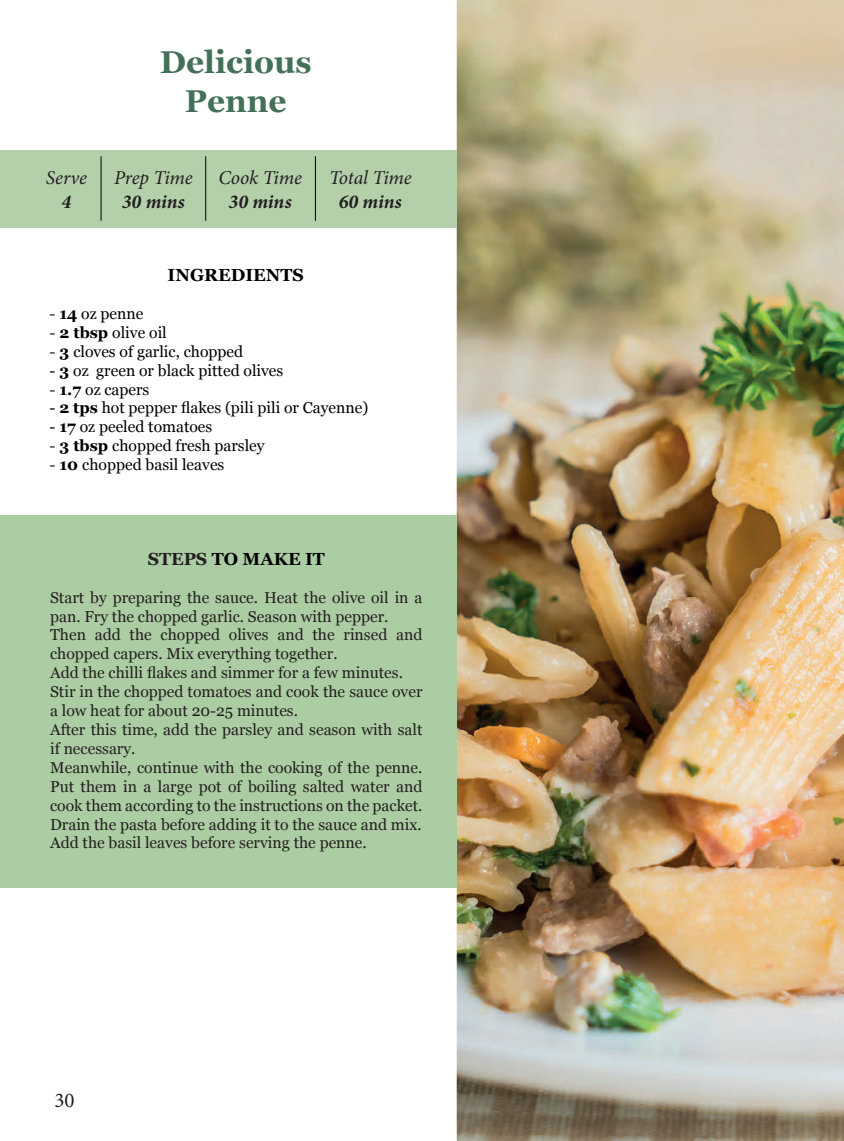
<style>
.page{position:relative;width:844px;height:1141px;background:#fff}
.page>*{position:absolute;margin:0;border:0;box-sizing:border-box;transform-origin:0 0}
.t1{font:700 31.5px/38.5px "Georgia";color:#437059;text-align:center}
.t2{font:21px "Minion Pro";color:#231f20}
.t3{font:italic 19.6px "Minion Pro";letter-spacing:-.01em;color:#231f20}
.t4{font:italic 700 19.6px "Minion Pro";color:#231f20}
.t5{font:700 17.5px "Georgia";color:#000001}
.t6{font:15.75px/18.9px "Georgia";color:#231f20}
.t7{font:15.75px "Georgia";color:#000001}
.s1{color:#231f20}
.s2{font-weight:700}
</style>
<div class="page">
<img style="left:456px;top:0;width:387px;height:1141px">
<div style="left:0;top:150px;width:456px;height:77px;background:#b4d0ab"></div>
<hr style="left:101px;top:156px;width:1px;height:65px;background:#000">
<hr style="left:205px;top:156px;width:1px;height:65px;background:#000">
<hr style="left:315px;top:156px;width:1px;height:65px;background:#000">
<div style="left:0;top:516px;width:456px;height:372px;background:#accca3"></div>
<p class="t3" style="left:46px;top:165px;width:43px">Serve</p>
<p class="t4" style="left:62px;top:188px;width:11px">4</p>
<h1 class="t1" style="left:160px;top:42px;width:153px">Delicious<br>Penne</h1>
<p class="t3" style="left:114px;top:165px;width:80px">Prep Time</p>
<p class="t4" style="left:122px;top:188px;width:64px">30 mins</p>
<p class="t3" style="left:218px;top:165px;width:85px">Cook Time</p>
<p class="t4" style="left:228px;top:188px;width:64px">30 mins</p>
<p class="t3" style="left:329px;top:165px;width:84px">Total Time</p>
<p class="t4" style="left:339px;top:188px;width:64px">60 mins</p>
<p class="t5" style="left:168px;top:262px;width:138px">INGREDIENTS</p>
<p class="t7" style="left:50px;top:302px;width:95px"><span class="s1">-</span> <span class="s2">14</span> oz penne</p>
<p class="t7" style="left:50px;top:321px;width:119px"><span class="s1">-</span> <span class="s2">2 tbsp</span> olive oil</p>
<p class="t7" style="left:50px;top:340px;width:195px"><span class="s1">-</span> <span class="s2">3</span> cloves of garlic, chopped</p>
<p class="t7" style="left:50px;top:359px;width:235px">- <span class="s2">3</span> oz green or black pitted olives</p>
<p class="t7" style="left:50px;top:378px;width:101px"><span class="s1">-</span> <span class="s2">1.7</span> oz capers</p>
<p class="t7" style="left:50px;top:396px;width:320px">- <span class="s2">2 tps</span> hot pepper flakes (pili pili or Cayenne)</p>
<p class="t7" style="left:50px;top:415px;width:164px">- <span class="s2">17</span> oz peeled tomatoes</p>
<p class="t7" style="left:50px;top:434px;width:216px"><span class="s1">-</span> <span class="s2">3 tbsp</span> chopped fresh parsley</p>
<p class="t7" style="left:50px;top:453px;width:176px"><span class="s1">-</span> <span class="s2">10</span> chopped basil leaves</p>
<p class="t5" style="left:148px;top:546px;width:179px"><span class="s1">STEPS</span> TO MAKE IT</p>
<p class="t6" style="left:50px;top:587px;width:374px">Start by preparing the sauce. Heat the olive oil in a pan. Fry the chopped garlic. Season with pepper.<br>Then add the chopped olives and the rinsed and chopped capers. Mix everything together.<br>Add the chilli flakes and simmer for a few minutes.<br>Stir in the chopped tomatoes and cook the sauce over a low heat for about 20-25 minutes.<br>After this time, add the parsley and season with salt if necessary.<br>Meanwhile, continue with the cooking of the penne.<br>Put them in a large pot of boiling salted water and cook them according to the instructions on the packet.<br>Drain the pasta before adding it to the sauce and mix.<br>Add the basil leaves before serving the penne.</p>
<h2 class="t2" style="left:54px;top:1086px;width:22px">30</h2>
</div>
